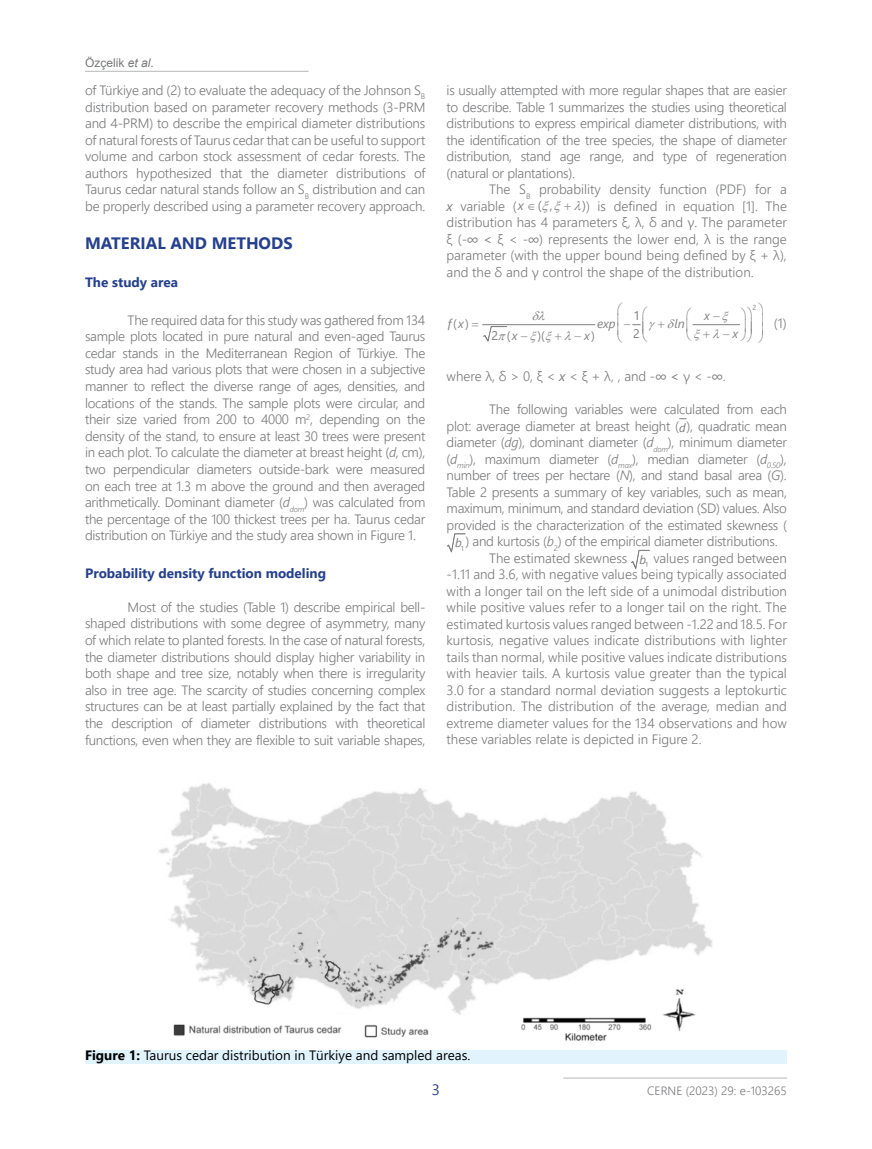
<style>
.page{position:relative;width:872px;height:1149px;background:#fff}
.page>*{position:absolute;margin:0;border:0;box-sizing:border-box;transform-origin:0 0}
.t1{font:700 16.5px "Nirmala UI";color:#25408f}
.t2{font:15px "Nirmala UI";color:#25408f}
.t3{font:300 13.5px/16.5px "Segoe UI";letter-spacing:-.02em;color:#78797b;text-align:justify}
.t4{font:300 13.5px/16.5px "Segoe UI";color:#78797b}
.t5{font:13.5px "Segoe UI";color:#000}
.t6{font:700 13.5px "Segoe UI";color:#25408f}
.t7{font:13.05px "Segoe UI";color:#7e7e7e}
.t8{font:italic 12.45px "Segoe UI";color:#7e7e7e}
.t9{font:12.45px "Segoe UI";color:#7e7e7e}
.t10{font:italic 12.45px "Symbol";color:#7e7e7e}
.t11{font:300 12px "Nirmala UI";color:#78797b}
.t12{font:12px "Arial";color:#78797b}
.t13{font:7.2px "Segoe UI";color:#7e7e7e}
.s1{font-style:italic}
.s2{font-weight:400;font-style:italic}
.s3{font-weight:400;font-style:italic;font-size:13.05px;color:#7e7e7e}
.s4{font-weight:400;font-size:13.05px;color:#7e7e7e}
.s5{color:#7e7e7e}
.s6{font-weight:400}
.s7{font-style:normal}
.s8{font-weight:400;font-style:italic;font-size:12.15px;color:#7e7e7e}
.s9{font-weight:400;font-style:italic;font-size:12.3px;color:#7e7e7e}
.s10{font-weight:700}
</style>
<div class="page">
<hr style="left:563px;top:1077px;width:224px;height:1px;background:#bdbfc1">
<hr style="left:85px;top:71px;width:223px;height:1px;background:#bdbfc1">
<div style="left:85px;top:1049px;width:702px;height:14px;background:#e1f4fd"></div>
<img style="left:158px;top:783px;width:555px;height:258px">
<hr style="left:482px;top:324px;width:113px;height:1px;background:#7e7e7e">
<hr style="left:693px;top:324px;width:46px;height:1px;background:#7e7e7e">
<svg style="left:447px;top:533px;width:18px;height:19px"></svg>
<svg style="left:631px;top:550px;width:18px;height:18px"></svg>
<svg style="left:482px;top:324px;width:25px;height:17px"></svg>
<svg style="left:692px;top:324px;width:38px;height:2px"></svg>
<svg style="left:632px;top:324px;width:9px;height:2px"></svg>
<p class="t12" style="left:85px;top:54px;width:70px">Özçelik <span class="s1">et al</span>.</p>
<p class="t3" style="left:85px;top:81px;width:342px">of Türkiye and (2) to evaluate the adequacy of the Johnson S<sub>B </sub>distribution based on parameter recovery methods (3-PRM and 4-PRM) to describe the empirical diameter distributions of natural forests of Taurus cedar that can be useful to support volume and carbon stock assessment of cedar forests. The authors hypothesized that the diameter distributions of Taurus cedar natural stands follow an S<sub>B</sub> distribution and can be properly described using a parameter recovery approach.</p>
<p class="t1" style="left:85px;top:229px;width:209px">MATERIAL AND METHODS</p>
<p class="t6" style="left:85px;top:269px;width:94px">The study area</p>
<p class="t3" style="left:85px;top:310px;width:342px;text-indent:43px">The required data for this study was gathered from 134 sample plots located in pure natural and even-aged Taurus cedar stands in the Mediterranean Region of Türkiye. The study area had various plots that were chosen in a subjective manner to reflect the diverse range of ages, densities, and locations of the stands. The sample plots were circular, and their size varied from 200 to 4000 m<sup>2</sup>, depending on the density of the stand, to ensure at least 30 trees were present in each plot. To calculate the diameter at breast height (<span class="s1">d</span>, cm), two perpendicular diameters outside-bark were measured on each tree at 1.3 m above the ground and then averaged arithmetically. Dominant diameter (<span class="s1">d</span><sub>dom</sub>) was calculated from the percentage of the 100 thickest trees per ha. Taurus cedar distribution on Türkiye and the study area shown in Figure 1.</p>
<p class="t6" style="left:85px;top:560px;width:243px">Probability density function modeling</p>
<p class="t3" style="left:85px;top:597px;width:342px;text-indent:43px">Most of the studies (Table 1) describe empirical bell&shy;shaped distributions with some degree of asymmetry, many of which relate to planted forests. In the case of natural forests, the diameter distributions should display higher variability in both shape and tree size, notably when there is irregularity also in tree age. The scarcity of studies concerning complex structures can be at least partially explained by the fact that the description of diameter distributions with theoretical functions, even when they are flexible to suit variable shapes,</p>
<p class="t3" style="left:446px;top:81px;width:342px">is usually attempted with more regular shapes that are easier to describe. Table 1 summarizes the studies using theoretical distributions to express empirical diameter distributions, with the identification of the tree species, the shape of diameter distribution, stand age range, and type of regeneration (natural or plantations).</p>
<p class="t4" style="left:446px;top:180px;width:342px;text-indent:43px">The S<sub>B</sub> probability density function (PDF) for a <span class="s2">x</span> variable (<span class="s3">x</span> <span class="s4">( ,</span></p>
<p class="t3" style="left:446px;top:196px;width:342px;text-indent:127px"><span class="s5">●</span>) is defined in equation [1]. The distribution has 4 parameters ξ, λ, δ and γ. The parameter ξ (-<span class="s6">∞ &lt;</span> ξ &lt; -<span class="s6">∞</span>) represents the lower end, λ is the range parameter (with the upper bound being defined by ξ + λ), and the δ and γ control the shape of the distribution.</p>
<p class="t7" style="left:582px;top:193px;width:5px">)</p>
<p class="t9" style="left:633px;top:303px;width:8px">1</p>
<p class="t10" style="left:537px;top:307px;width:14px">●</p>
<p class="t8" style="left:704px;top:303px;width:7px">x</p>
<p class="t8" style="left:448px;top:311px;width:17px">f x</p>
<p class="t8" style="left:597px;top:311px;width:20px">exp</p>
<p class="t8" style="left:674px;top:311px;width:12px">ln</p>
<p class="t9" style="left:453px;top:311px;width:17px">( )</p>
<p class="t9" style="left:491px;top:323px;width:28px">2 (<span class="s1">x</span></p>
<p class="t9" style="left:537px;top:323px;width:9px">)(</p>
<p class="t8" style="left:584px;top:323px;width:12px">x<span class="s7">)</span></p>
<p class="t9" style="left:633px;top:321px;width:8px">2</p>
<p class="t10" style="left:564px;top:327px;width:14px">●</p>
<p class="t10" style="left:712px;top:325px;width:14px">●</p>
<p class="t8" style="left:732px;top:321px;width:7px">x</p>
<p class="t13" style="left:752px;top:300px;width:5px">2</p>
<p class="t3" style="left:774px;top:314px;width:14px">(1)</p>
<p class="t4" style="left:446px;top:367px;width:281px">where λ, δ &gt; 0, ξ &lt; <span class="s2">x</span> &lt; ξ + λ, , and -<span class="s6">∞ &lt;</span> γ &lt; -<span class="s6">∞</span>.</p>
<p class="t3" style="left:489px;top:400px;width:299px">The following variables were calculated from each</p>
<p class="t3" style="left:446px;top:416px;width:342px">plot: average diameter at breast height (<span class="s8">d</span>), quadratic mean</p>
<p class="t3" style="left:446px;top:433px;width:342px">diameter (<span class="s1">dg</span>), dominant diameter (<span class="s1">d</span><sub>dom</sub>), minimum diameter</p>
<p class="t3" style="left:446px;top:449px;width:342px">(<span class="s1">d</span><sub>min</sub>), maximum diameter (<span class="s1">d</span><sub>max</sub>), median diameter (<span class="s1">d</span><sub>0.50</sub>),</p>
<p class="t3" style="left:446px;top:466px;width:342px">number of trees per hectare (<span class="s1">N</span>), and stand basal area (<span class="s1">G</span>).</p>
<p class="t3" style="left:446px;top:482px;width:342px">Table 2 presents a summary of key variables, such as mean,</p>
<p class="t3" style="left:446px;top:499px;width:342px">maximum, minimum, and standard deviation (SD) values. Also</p>
<p class="t3" style="left:446px;top:515px;width:342px">provided is the characterization of the estimated skewness (</p>
<p class="t3" style="left:455px;top:532px;width:324px"><sub>1</sub><span class="s9">b</span> ) and kurtosis (<span class="s1">b</span><sub>2</sub>) of the empirical diameter distributions.</p>
<p class="t4" style="left:489px;top:548px;width:140px">The estimated skewness</p>
<p class="t3" style="left:446px;top:548px;width:342px;text-indent:193px"><sub>1</sub><span class="s9">b</span> values ranged between -1.11 and 3.6, with negative values being typically associated with a longer tail on the left side of a unimodal distribution while positive values refer to a longer tail on the right. The estimated kurtosis values ranged between -1.22 and 18.5. For kurtosis, negative values indicate distributions with lighter tails than normal, while positive values indicate distributions with heavier tails. A kurtosis value greater than the typical 3.0 for a standard normal deviation suggests a leptokurtic distribution. The distribution of the average, median and extreme diameter values for the 134 observations and how these variables relate is depicted in Figure 2.</p>
<p class="t5" style="left:85px;top:1042px;width:387px"><span class="s10">Figure 1:</span> Taurus cedar distribution in Türkiye and sampled areas.</p>
<p class="t2" style="left:432px;top:1077px;width:10px">3</p>
<p class="t11" style="left:647px;top:1080px;width:141px">CERNE (2023) 29: e-103265</p>
</div>
